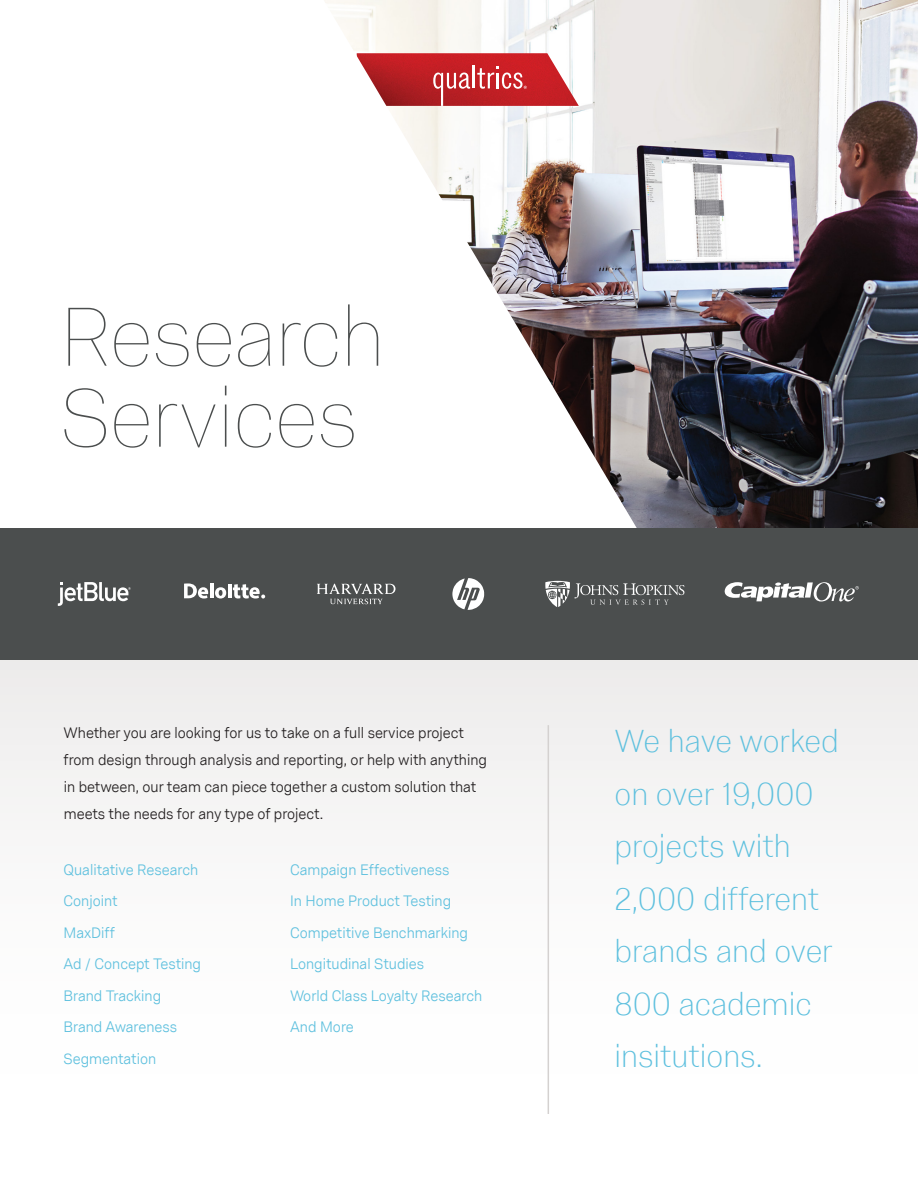
<style>
.page{position:relative;width:918px;height:1188px;background:#fff}
.page>*{position:absolute;margin:0;border:0;box-sizing:border-box;transform-origin:0 0}
.t1{font:300 expanded 82.65px/81px "Qualtrics Grotesque";letter-spacing:-.01em;color:#4b4e4e}
.t2{font:100 31.5px/52.5px "Qualtrics Grotesque";color:#5ec0de}
.t3{font:300 15px/31.5px "Qualtrics Grotesque";color:#5ec0de}
.t4{font:300 15px/27px "Qualtrics Grotesque";color:#231f20}
</style>
<div class="page">
<img style="left:637px;top:0;width:281px;height:528px">
<div style="left:0;top:659px;width:918px;height:529px;background:linear-gradient(to right,#f9f9f8,#f9f9f8)"></div>
<div style="left:0;top:528px;width:918px;height:131px;background:#4b4e4e"></div>
<hr style="left:548px;top:725px;width:1px;height:389px;background:#d4d1d0">
<svg style="left:324px;top:0;width:313px;height:528px"></svg>
<svg style="left:724px;top:582px;width:135px;height:20px"></svg>
<svg style="left:452px;top:578px;width:32px;height:32px"></svg>
<svg style="left:58px;top:582px;width:73px;height:24px"></svg>
<hr style="left:210px;top:584px;width:3px;height:14px;background:#fff">
<svg style="left:215px;top:584px;width:50px;height:15px"></svg>
<svg style="left:184px;top:583px;width:24px;height:16px"></svg>
<svg style="left:317px;top:584px;width:78px;height:20px"></svg>
<svg style="left:545px;top:581px;width:139px;height:26px"></svg>
<h1 class="t1" style="left:60px;top:294px;width:326px">Research<br>Services</h1>
<p class="t4" style="left:64px;top:719px;width:425px">Whether you are looking for us to take on a full service project from design through analysis and reporting, or help with anything in between, our team can piece together a custom solution that meets the needs for any type of project.</p>
<p class="t3" style="left:64px;top:853px;width:139px">Qualitative Research<br>Conjoint<br>MaxDiff<br>Ad / Concept Testing<br>Brand Tracking<br>Brand Awareness<br>Segmentation</p>
<p class="t3" style="left:290px;top:853px;width:194px">Campaign Effectiveness<br>In Home Product Testing<br>Competitive Benchmarking<br>Longitudinal Studies<br>World Class Loyalty Research<br>And More</p>
<h2 class="t2" style="left:615px;top:714px;width:226px">We have worked on over 19,000 projects with<br>2,000 different brands and over<br>800 academic insitutions.</h2>
</div>
